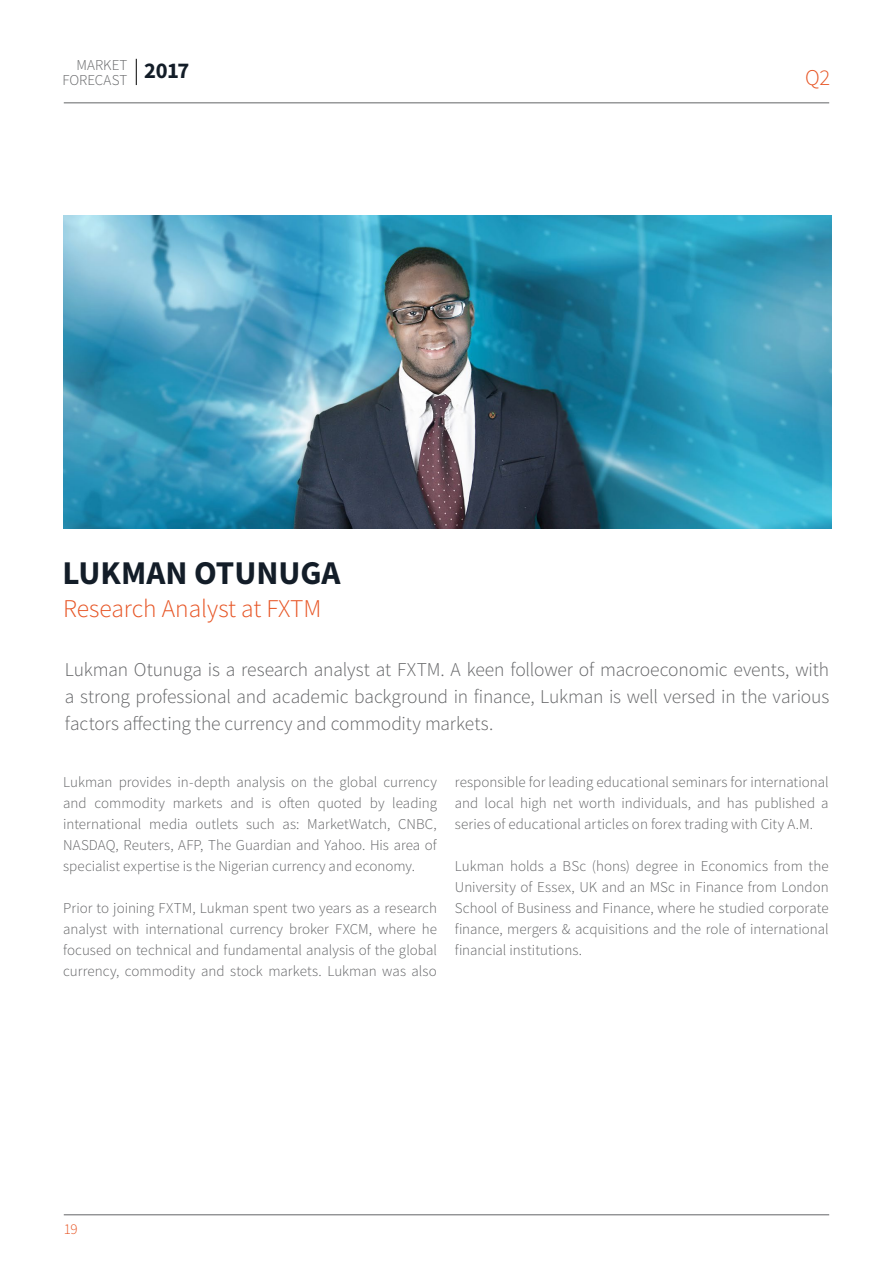
<style>
.page{position:relative;width:893px;height:1263px;background:#fff}
.page>*{position:absolute;margin:0;border:0;box-sizing:border-box;transform-origin:0 0}
.t1{font:700 33.15px "Source Sans Pro";color:#131d28}
.t2{font:300 25.5px "Source Sans Pro";color:#e75525}
.t3{font:700 22.5px "Source Sans Pro";color:#131d28}
.t4{font:300 22.5px "Source Sans Pro";color:#e75525}
.t5{font:300 19.5px/27px "Source Sans Pro";letter-spacing:-.005em;color:#636466;text-align:justify}
.t6{font:300 15px/21px "Source Sans Pro";color:#636466;text-align:justify}
.t7{font:300 15px "Source Sans Pro";color:#e75525}
</style>
<div class="page">
<svg style="left:136px;top:59px;width:1px;height:26px"></svg>
<hr style="left:64px;top:103px;width:765px;height:1px;background:#636466">
<hr style="left:64px;top:1214px;width:765px;height:1px;background:#636466">
<img style="left:63px;top:215px;width:769px;height:314px">
<p class="t6" style="left:62px;top:58px;width:67px;line-height:15px;text-align:right">MARKET<br>FORECAST</p>
<h3 class="t4" style="left:805px;top:64px;width:26px">Q2</h3>
<h3 class="t3" style="left:144px;top:55px;width:47px">2017</h3>
<h1 class="t1" style="left:63px;top:551px;width:279px">LUKMAN OTUNUGA</h1>
<h2 class="t2" style="left:63px;top:593px;width:260px">Research Analyst at FXTM</h2>
<p class="t5" style="left:65px;top:656px;width:766px">Lukman Otunuga is a research analyst at FXTM. A keen follower of macroeconomic events, with a strong professional and academic background in finance, Lukman is well versed in the various factors affecting the currency and commodity markets.</p>
<p class="t6" style="left:63px;top:771px;width:375px">Lukman provides in-depth analysis on the global currency and commodity markets and is often quoted by leading international media outlets such as: MarketWatch, CNBC, NASDAQ, Reuters, AFP, The Guardian and Yahoo. His area of specialist expertise is the Nigerian currency and economy.</p>
<p class="t6" style="left:63px;top:897px;width:375px">Prior to joining FXTM, Lukman spent two years as a research analyst with international currency broker FXCM, where he focused on technical and fundamental analysis of the global currency, commodity and stock markets. Lukman was also</p>
<p class="t6" style="left:455px;top:771px;width:375px">responsible for leading educational seminars for international and local high net worth individuals, and has published a series of educational articles on forex trading with City A.M.</p>
<p class="t6" style="left:455px;top:855px;width:375px">Lukman holds a BSc (hons) degree in Economics from the University of Essex, UK and an MSc in Finance from London School of Business and Finance, where he studied corporate finance, mergers &amp; acquisitions and the role of international financial institutions.</p>
<p class="t7" style="left:64px;top:1220px;width:15px">19</p>
</div>
